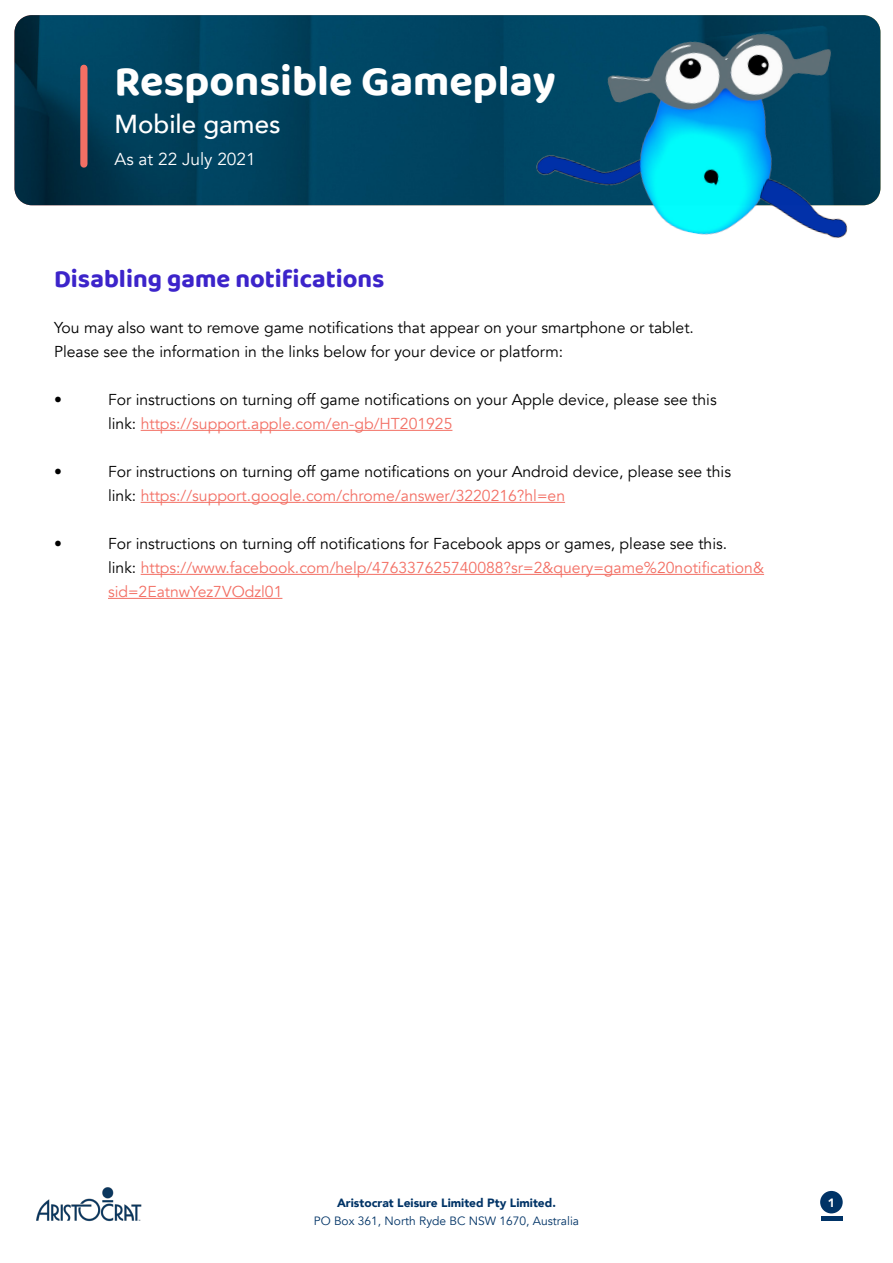
<style>
.page{position:relative;width:893px;height:1263px;background:#fff}
.page>*{position:absolute;margin:0;border:0;box-sizing:border-box;transform-origin:0 0}
.t1{font:700 43.2px "Baloo Thambi 2";color:#fff}
.t2{font:500 25.95px "Avenir";color:#fff}
.t3{font:700 25.5px "Baloo Thambi 2";color:#3c24ca}
.t4{font:17.25px "Avenir";color:#fff}
.t5{font:15.75px/24px "Avenir";color:#000}
.t6{font:15.75px/24px "Avenir";color:#f36f64}
.t7{font:12px "Avenir";color:#036}
.t8{font:900 12px "Avenir";color:#036}
.t9{font:900 12px "Avenir";color:#fff}
.s1{color:#f36f64}
.s2{color:#000}
</style>
<div class="page">
<div style="left:820px;top:1191px;width:23px;height:22px;background:#036;border-radius:50%"></div>
<img style="left:36px;top:1187px;width:106px;height:35px">
<hr style="left:821px;top:1217px;width:22px;height:4px;background:#036">
<img style="left:14px;top:15px;width:502px;height:190px">
<img style="left:516px;top:15px;width:365px;height:224px">
<div style="left:80px;top:68px;width:8px;height:96px;background:#f36f64"></div>
<hr style="left:141px;top:430px;width:311px;height:1px;background:#f36f64">
<hr style="left:141px;top:502px;width:424px;height:1px;background:#f36f64">
<hr style="left:141px;top:574px;width:623px;height:1px;background:#f36f64">
<hr style="left:108px;top:598px;width:174px;height:1px;background:#f36f64">
<h1 class="t1" style="left:115px;top:49px;width:442px">Responsible Gameplay</h1>
<h2 class="t2" style="left:115px;top:102px;width:167px">Mobile games</h2>
<p class="t4" style="left:115px;top:149px;width:143px">As at 22 July 2021</p>
<h3 class="t3" style="left:54px;top:259px;width:332px">Disabling game notifications</h3>
<p class="t5" style="left:54px;top:316px;width:641px">You may also want to remove game notifications that appear on your smartphone or tablet.<br>Please see the information in the links below for your device or platform:</p>
<p class="t5" style="left:54px;top:388px;width:9px">•</p>
<p class="t5" style="left:108px;top:388px;width:610px">For instructions on turning off game notifications on your Apple device, please see this link: <span class="s1">https://support.apple.com/en-gb/HT201925</span></p>
<p class="t5" style="left:54px;top:460px;width:9px">•</p>
<p class="t5" style="left:108px;top:460px;width:624px">For instructions on turning off game notifications on your Android device, please see this link: <span class="s1">https://support.google.com/chrome/answer/3220216?hl=en</span></p>
<p class="t5" style="left:54px;top:532px;width:9px">•</p>
<p class="t6" style="left:108px;top:532px;width:658px"><span class="s2">For instructions on turning off notifications for Facebook apps or games, please see this.<br>link:</span> https://www.facebook.com/help/476337625740088?sr=2&amp;query=game%20notification&amp; sid=2EatnwYez7VOdzl01</p>
<p class="t8" style="left:337px;top:1192px;width:220px">Aristocrat Leisure Limited Pty Limited.</p>
<p class="t7" style="left:314px;top:1213px;width:267px">PO Box 361, North Ryde BC NSW 1670, Australia</p>
<p class="t9" style="left:828px;top:1192px;width:9px">1</p>
</div>
